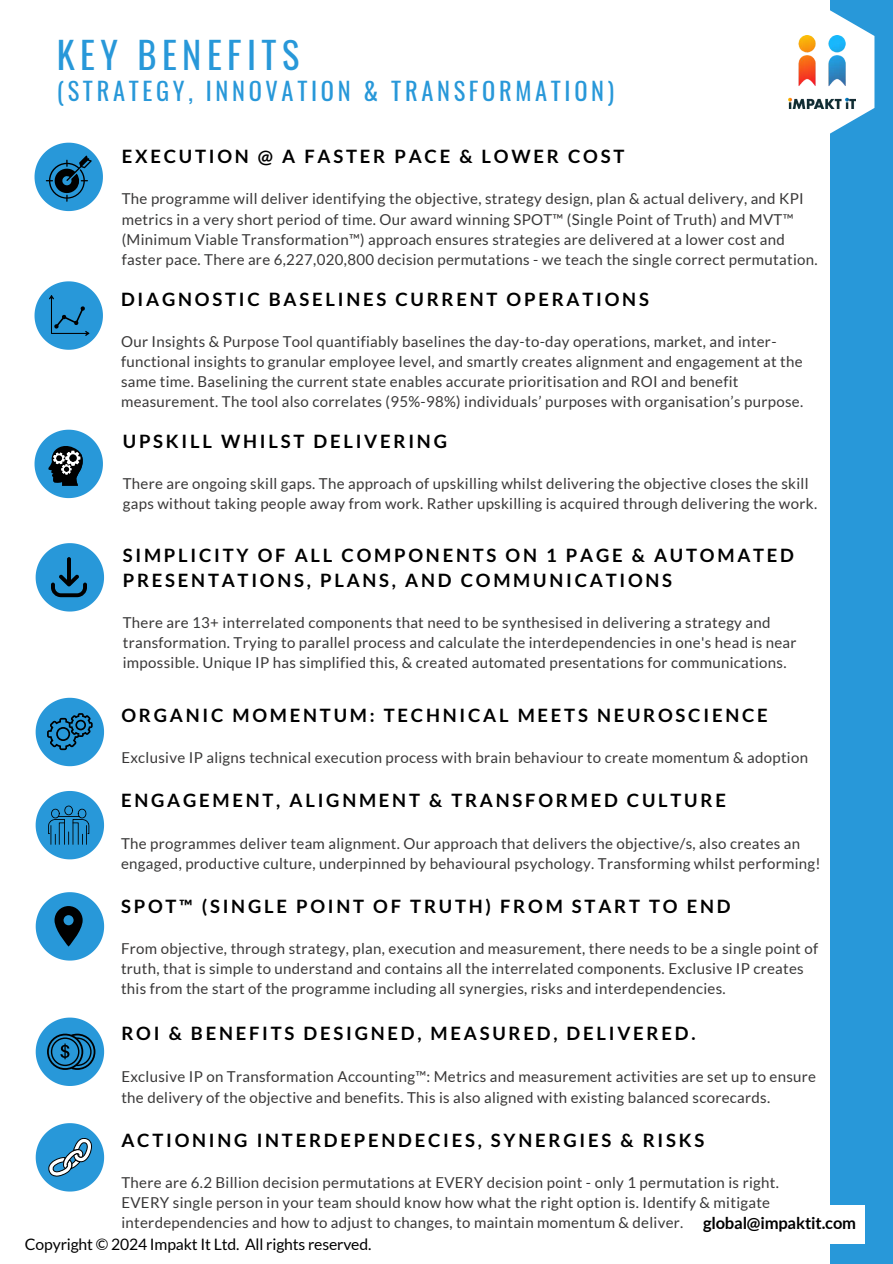
<style>
.page{position:relative;width:893px;height:1264px;background:#fff}
.page>*{position:absolute;margin:0;border:0;box-sizing:border-box;transform-origin:0 0}
.t1{font:36.45px "Oswald";letter-spacing:.15em;color:#2898d9}
.t2{font:24.45px "Oswald";letter-spacing:.15em;color:#2898d9}
.t3{font:700 18.45px/24.8px "Lato";letter-spacing:.15em;color:#000}
.t4{font:700 16.5px "Lato";letter-spacing:-.01em;color:#000}
.t5{font:15.75px "Lato";letter-spacing:-.01em;color:#000}
.t6{font:15px/20.2px "Lato";letter-spacing:.02em;color:#393838}
</style>
<div class="page">
<svg style="left:36px;top:1017px;width:68px;height:68px"></svg>
<svg style="left:36px;top:791px;width:68px;height:68px"></svg>
<div style="left:830px;top:0;width:62px;height:731px;background:#2898d9"></div>
<svg style="left:788px;top:10px;width:86px;height:124px"></svg>
<img style="left:788px;top:35px;width:67px;height:73px">
<svg style="left:36px;top:697px;width:68px;height:69px"></svg>
<div style="left:830px;top:560px;width:62px;height:703px;background:#2898d9"></div>
<div style="left:754px;top:1205px;width:110px;height:38px;background:#fff"></div>
<svg style="left:35px;top:281px;width:68px;height:69px"></svg>
<svg style="left:35px;top:429px;width:68px;height:69px"></svg>
<svg style="left:36px;top:892px;width:68px;height:68px"></svg>
<svg style="left:36px;top:1123px;width:68px;height:68px"></svg>
<svg style="left:35px;top:143px;width:68px;height:68px"></svg>
<svg style="left:36px;top:543px;width:68px;height:68px"></svg>
<h1 class="t1" style="left:57px;top:26px;width:244px">KEY BENEFITS</h1>
<h2 class="t2" style="left:57px;top:72px;width:558px">(STRATEGY, INNOVATION &amp; TRANSFORMATION)</h2>
<p class="t3" style="left:122px;top:144px;width:504px">EXECUTION @ A FASTER PACE &amp; LOWER COST</p>
<p class="t6" style="left:122px;top:188px;width:697px">The programme will deliver identifying the objective, strategy design, plan &amp; actual delivery, and KPI metrics in a very short period of time. Our award winning SPOT™ (Single Point of Truth) and MVT™ (Minimum Viable Transformation™) approach ensures strategies are delivered at a lower cost and faster pace. There are 6,227,020,800 decision permutations - we teach the single correct permutation.</p>
<p class="t3" style="left:121px;top:286px;width:529px">DIAGNOSTIC BASELINES CURRENT OPERATIONS</p>
<p class="t6" style="left:121px;top:331px;width:683px">Our Insights &amp; Purpose Tool quantifiably baselines the day-to-day operations, market, and inter&shy;functional insights to granular employee level, and smartly creates alignment and engagement at the same time. Baselining the current state enables accurate prioritisation and ROI and benefit measurement. The tool also correlates (95%-98%) individuals’ purposes with organisation’s purpose.</p>
<p class="t3" style="left:123px;top:428px;width:325px">UPSKILL WHILST DELIVERING</p>
<p class="t6" style="left:123px;top:473px;width:695px">There are ongoing skill gaps. The approach of upskilling whilst delivering the objective closes the skill gaps without taking people away from work. Rather upskilling is acquired through delivering the work.</p>
<p class="t3" style="left:123px;top:542px;width:672px">SIMPLICITY OF ALL COMPONENTS ON 1 PAGE &amp; AUTOMATED<br>PRESENTATIONS, PLANS, AND COMMUNICATIONS</p>
<p class="t6" style="left:123px;top:612px;width:675px">There are 13+ interrelated components that need to be synthesised in delivering a strategy and transformation. Trying to parallel process and calculate the interdependencies in one's head is near impossible. Unique IP has simplified this, &amp; created automated presentations for communications.</p>
<p class="t3" style="left:121px;top:702px;width:647px">ORGANIC MOMENTUM: TECHNICAL MEETS NEUROSCIENCE</p>
<p class="t6" style="left:121px;top:747px;width:688px">Exclusive IP aligns technical execution process with brain behaviour to create momentum &amp; adoption</p>
<p class="t3" style="left:121px;top:787px;width:606px">ENGAGEMENT, ALIGNMENT &amp; TRANSFORMED CULTURE</p>
<p class="t6" style="left:121px;top:833px;width:701px">The programmes deliver team alignment. Our approach that delivers the objective/s, also creates an engaged, productive culture, underpinned by behavioural psychology. Transforming whilst performing!</p>
<p class="t3" style="left:121px;top:893px;width:611px">SPOT™ (SINGLE POINT OF TRUTH) FROM START TO END</p>
<p class="t6" style="left:121px;top:937px;width:698px">From objective, through strategy, plan, execution and measurement, there needs to be a single point of truth, that is simple to understand and contains all the interrelated components. Exclusive IP creates this from the start of the programme including all synergies, risks and interdependencies.</p>
<p class="t3" style="left:121px;top:1020px;width:575px">ROI &amp; BENEFITS DESIGNED, MEASURED, DELIVERED.</p>
<p class="t6" style="left:121px;top:1066px;width:696px">Exclusive IP on Transformation Accounting™: Metrics and measurement activities are set up to ensure the delivery of the objective and benefits. This is also aligned with existing balanced scorecards.</p>
<p class="t3" style="left:121px;top:1127px;width:584px">ACTIONING INTERDEPENDECIES, SYNERGIES &amp; RISKS</p>
<p class="t6" style="left:121px;top:1171px;width:659px">There are 6.2 Billion decision permutations at EVERY decision point - only 1 permutation is right.<br>EVERY single person in your team should know how what the right option is. Identify &amp; mitigate interdependencies and how to adjust to changes, to maintain momentum &amp; deliver.</p>
<p class="t4" style="left:703px;top:1213px;width:154px">global@impaktit.com</p>
<p class="t5" style="left:25px;top:1234px;width:348px">Copyright © 2024 Impakt It Ltd. All rights reserved.</p>
</div>
